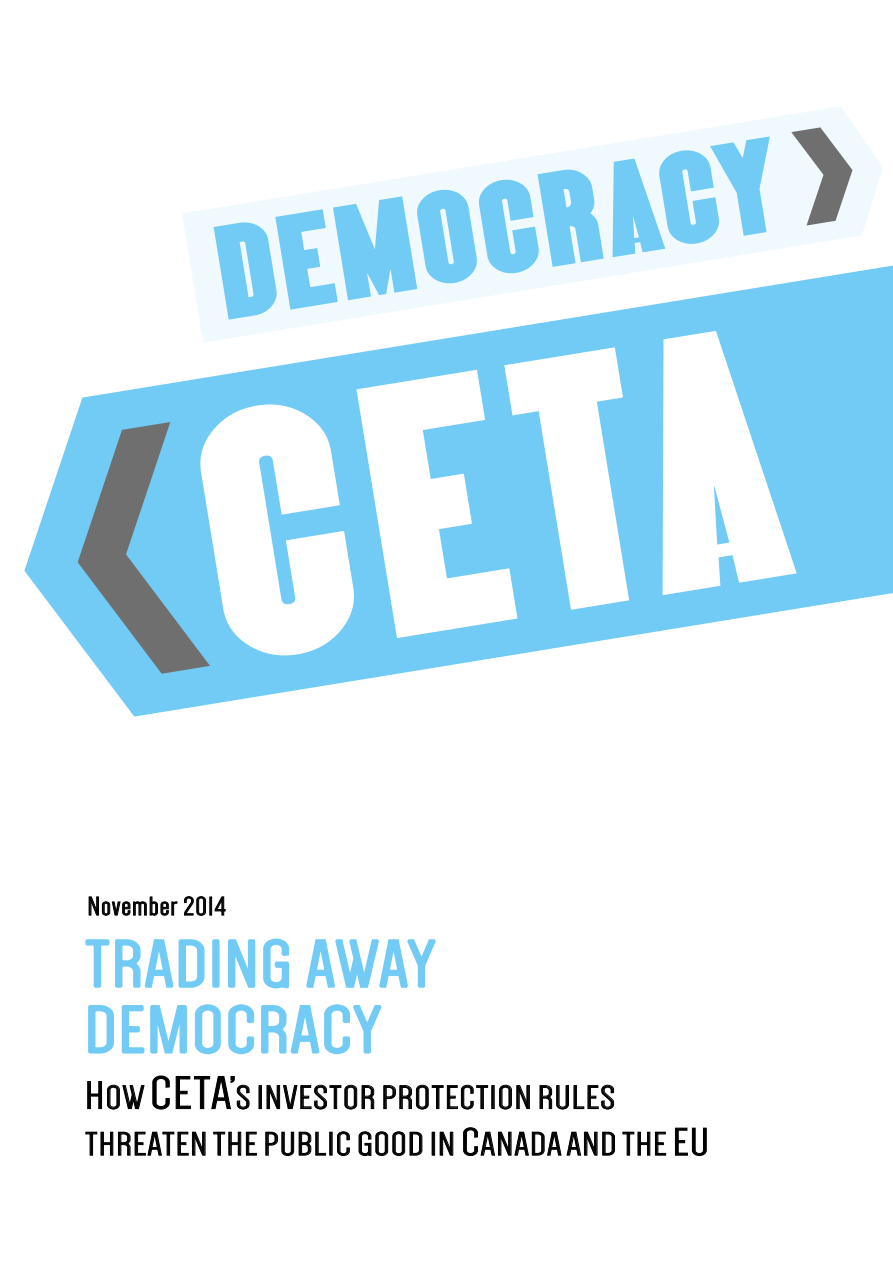
<style>
.page{position:relative;width:893px;height:1263px;background:#fff}
.page>*{position:absolute;margin:0;border:0;box-sizing:border-box;transform-origin:0 0}
.t1{font:332.4px "Almonte";color:#fff;scale:1.16 1}
.t2{font:123.75px "Almonte";color:#71cbf4;scale:1.22 1}
.t3{font:67.8px/65.7px "Dense";letter-spacing:.025em;color:#71cbf4;scale:1.31 1}
.t4{font:34.05px/46.7px "Dense";letter-spacing:.025em;color:#000;scale:1.33 1}
.t5{font:27px "Dense";letter-spacing:.03em;color:#000;scale:1.25 1}
.s1{font-size:40.05px}
.s2{font-size:47.55px}
</style>
<div class="page">
<svg style="left:85px;top:939px;width:120px;height:49px"></svg>
<div style="left:212px;top:939px;width:8px;height:49px;border:3px solid #71cbf4"></div>
<svg style="left:228px;top:938px;width:62px;height:51px"></svg>
<svg style="left:306px;top:939px;width:130px;height:49px"></svg>
<svg style="left:88px;top:1004px;width:294px;height:51px"></svg>
<svg style="left:89px;top:896px;width:89px;height:20px"></svg>
<svg style="left:184px;top:896px;width:42px;height:20px"></svg>
<svg style="left:87px;top:1081px;width:58px;height:28px"></svg>
<svg style="left:152px;top:1075px;width:18px;height:34px"></svg>
<svg style="left:176px;top:1076px;width:74px;height:33px"></svg>
<div style="left:259px;top:1085px;width:3px;height:24px;border:1px solid #000"></div>
<svg style="left:267px;top:1085px;width:107px;height:24px"></svg>
<svg style="left:383px;top:1085px;width:105px;height:24px"></svg>
<svg style="left:499px;top:1085px;width:31px;height:24px"></svg>
<svg style="left:539px;top:1085px;width:75px;height:24px"></svg>
<svg style="left:85px;top:1131px;width:121px;height:25px"></svg>
<svg style="left:213px;top:1131px;width:44px;height:25px"></svg>
<svg style="left:265px;top:1131px;width:61px;height:25px"></svg>
<svg style="left:337px;top:1131px;width:13px;height:25px"></svg>
<svg style="left:359px;top:1131px;width:63px;height:25px"></svg>
<div style="left:432px;top:1132px;width:3px;height:23px;border:1px solid #000"></div>
<svg style="left:440px;top:1132px;width:13px;height:24px"></svg>
<svg style="left:463px;top:1127px;width:152px;height:29px"></svg>
<svg style="left:622px;top:1131px;width:44px;height:25px"></svg>
<svg style="left:675px;top:1127px;width:32px;height:29px"></svg>
<svg style="left:24px;top:266px;width:868px;height:451px;fill:#71cbf4"></svg>
<svg style="left:78px;top:422px;width:132px;height:252px;background:#72aac3"></svg>
<svg style="left:182px;top:107px;width:701px;height:236px;fill:#f0f9fe"></svg>
<svg style="left:791px;top:127px;width:61px;height:98px"></svg>
<h2 class="t2" style="left:207px;top:214px;width:469px;rotate:-9deg">DEMOCRACY</h2>
<h1 class="t1" style="left:175px;top:382px;width:507px;rotate:-9deg">CETA</h1>
<p class="t5" style="left:88px;top:893px;width:112px">November 2014</p>
<h3 class="t3" style="left:85px;top:932px;width:269px">TRADING AWAY<br>DEMOCRACY</h3>
<p class="t4" style="left:85px;top:1074px;width:470px"><span class="s1">H</span>OW <span class="s2">CETA’</span>S INVESTOR PROTECTION RULES<br>THREATEN THE PUBLIC GOOD IN <span class="s1">C</span>ANADA AND THE <span class="s1">EU</span></p>
</div>
